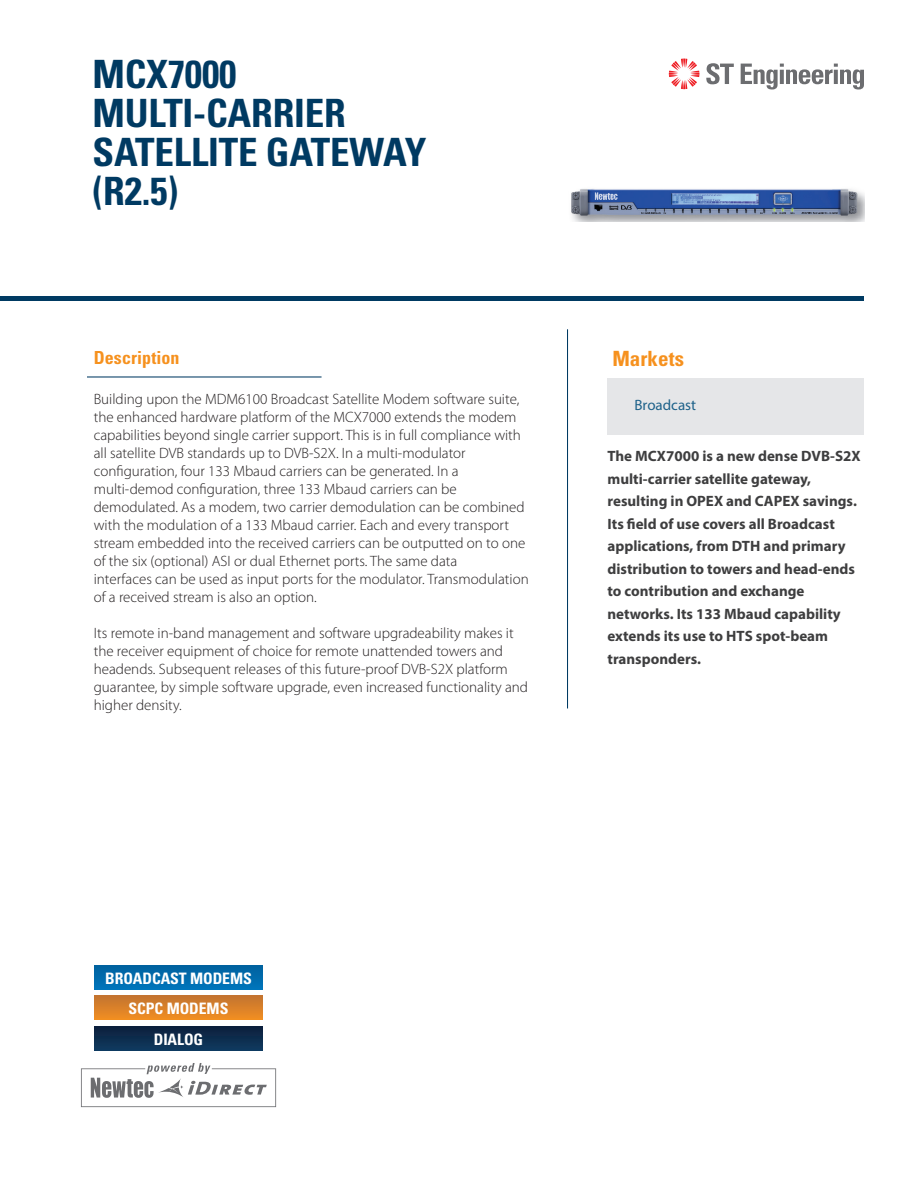
<style>
.page{position:relative;width:918px;height:1188px;background:#fff}
.page>*{position:absolute;margin:0;border:0;box-sizing:border-box;transform-origin:0 0}
.t1{font:700 condensed 39px/39px "Univers LT Std";letter-spacing:-.005em;color:#003a62}
.t2{font:700 condensed 21px "Univers LT Std";letter-spacing:.005em;color:#f6911e}
.t3{font:700 condensed 18px "Univers LT Std";letter-spacing:.005em;color:#f6911e}
.t4{font:700 condensed 15.75px "Univers LT Std";letter-spacing:-.005em;color:#fff}
.t5{font:300 15px/18px "Myriad Pro";color:#231f20}
.t6{font:700 15px/22.5px "Myriad Pro";color:#3e3e3f}
.t7{font:15px "Myriad Pro";color:#1e628a}
</style>
<div class="page">
<div style="left:608px;top:378px;width:256px;height:57px;background:#e5e6e8"></div>
<div style="left:0;top:296px;width:864px;height:5px;background:#003a62"></div>
<img style="left:571px;top:188px;width:294px;height:33px">
<hr style="left:567px;top:329px;width:1px;height:379px;background:#003a62">
<div style="left:94px;top:996px;width:169px;height:24px;background:linear-gradient(to bottom,#c37431,#f08d22)"></div>
<svg style="left:95px;top:1026px;width:168px;height:25px;background:#0d2c4d"></svg>
<svg style="left:81px;top:1063px;width:195px;height:44px"></svg>
<svg style="left:669px;top:59px;width:31px;height:30px"></svg>
<svg style="left:706px;top:63px;width:28px;height:21px"></svg>
<svg style="left:741px;top:64px;width:123px;height:26px"></svg>
<div style="left:94px;top:966px;width:169px;height:24px;background:linear-gradient(to right,#006cae,#006cae)"></div>
<hr style="left:87px;top:376px;width:235px;height:2px;background:#003a62">
<h1 class="t1" style="left:93px;top:55px;width:335px">MCX7000<br>MULTI-CARRIER<br>SATELLITE GATEWAY (R2.5)</h1>
<p class="t3" style="left:94px;top:347px;width:87px">Description</p>
<p class="t5" style="left:94px;top:390px;width:437px">Building upon the MDM6100 Broadcast Satellite Modem software suite, the enhanced hardware platform of the MCX7000 extends the modem capabilities beyond single carrier support. This is in full compliance with all satellite DVB standards up to DVB-S2X. In a multi-modulator configuration, four 133 Mbaud carriers can be generated. In a multi-demod configuration, three 133 Mbaud carriers can be demodulated. As a modem, two carrier demodulation can be combined with the modulation of a 133 Mbaud carrier. Each and every transport stream embedded into the received carriers can be outputted on to one of the six (optional) ASI or dual Ethernet ports. The same data<br>interfaces can be used as input ports for the modulator. Transmodulation of a received stream is also an option.</p>
<p class="t5" style="left:94px;top:624px;width:436px">Its remote in-band management and software upgradeability makes it the receiver equipment of choice for remote unattended towers and headends. Subsequent releases of this future-proof DVB-S2X platform guarantee, by simple software upgrade, even increased functionality and higher density.</p>
<h2 class="t2" style="left:612px;top:346px;width:73px">Markets</h2>
<p class="t7" style="left:634px;top:395px;width:63px">Broadcast</p>
<p class="t6" style="left:608px;top:444px;width:255px">The MCX7000 is a new dense DVB-S2X multi-carrier satellite gateway, resulting in OPEX and CAPEX savings.<br>Its eld of use covers all Broadcast applications, from DTH and primary distribution to towers and head-ends to contribution and exchange networks. Its 133 Mbaud capability extends its use to HTS spot-beam transponders.</p>
<p class="t4" style="left:105px;top:968px;width:148px">BROADCAST MODEMS</p>
<p class="t4" style="left:129px;top:999px;width:101px">SCPC MODEMS</p>
<p class="t4" style="left:154px;top:1029px;width:51px">DIALOG</p>
</div>
